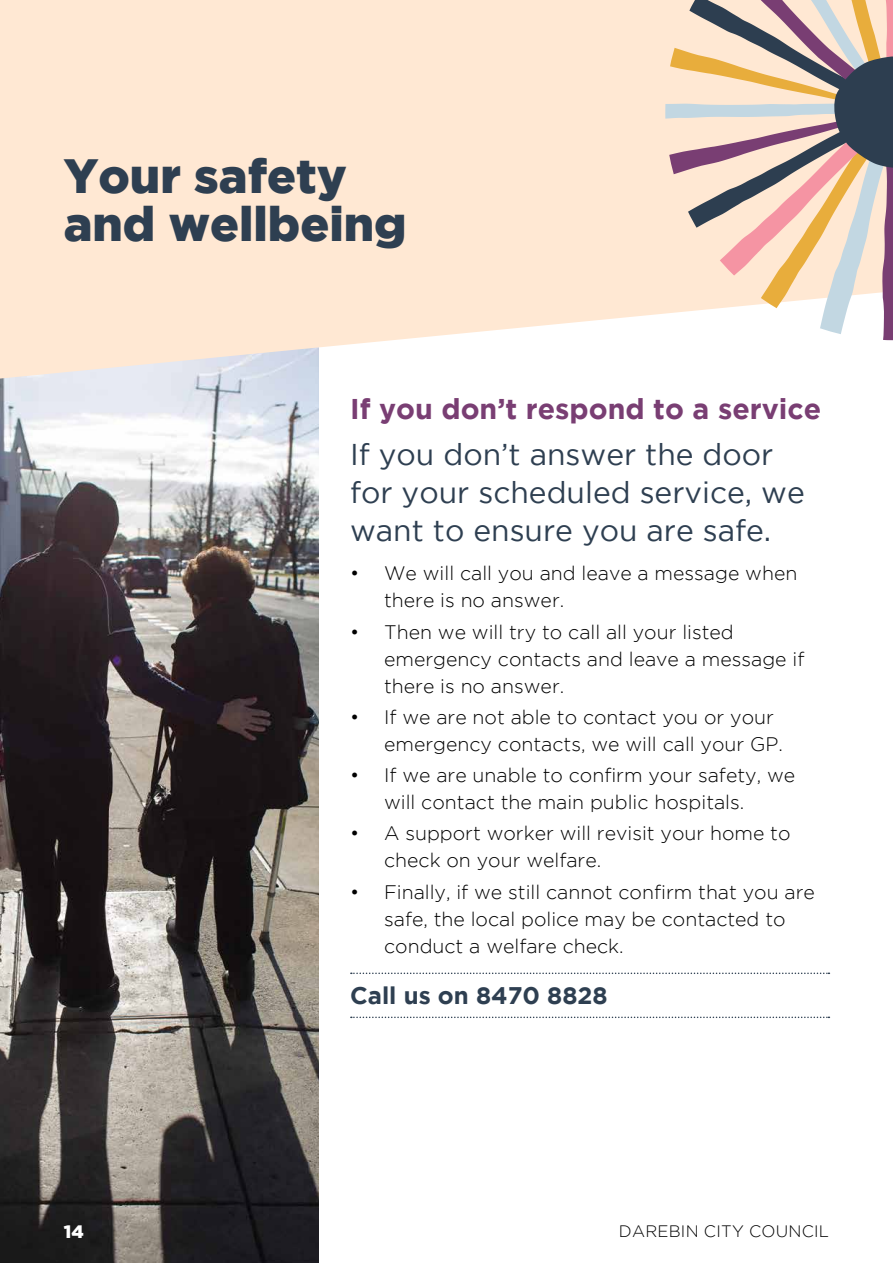
<style>
.page{position:relative;width:893px;height:1263px;background:#fff}
.page>*{position:absolute;margin:0;border:0;box-sizing:border-box;transform-origin:0 0}
.t1{font:900 48px/48px "Gotham";color:#2e3f51}
.t2{font:30px/37.5px "Gotham";color:#2e3f51}
.t3{font:700 28.5px "Gotham";color:#793e73}
.t4{font:700 24px "Gotham";color:#2e3f51}
.t5{font:300 19.5px/27px "Gotham";color:#000}
.t6{font:900 18px "Gotham";color:#fff}
.t7{font:300 16.5px "Gotham";letter-spacing:.015em;color:#000}
</style>
<div class="page">
<svg style="left:351px;top:972px;width:478px;height:2px"></svg>
<svg style="left:351px;top:1016px;width:478px;height:2px"></svg>
<img style="left:0;top:379px;width:319px;height:884px">
<svg style="left:0;top:0;width:893px;height:379px;background:#feead7"></svg>
<svg style="left:665px;top:0;width:228px;height:340px;background:#d8c5b8"></svg>
<h1 class="t1" style="left:64px;top:151px;width:344px">Your safety and wellbeing</h1>
<h3 class="t3" style="left:350px;top:393px;width:473px">If you don’t respond to a service</h3>
<h2 class="t2" style="left:350px;top:436px;width:456px">If you don’t answer the door for your scheduled service, we want to ensure you are safe.</h2>
<p class="t5" style="left:384px;top:560px;width:415px;text-indent:-34px">• We will call you and leave a message when there is no answer.</p>
<p class="t5" style="left:384px;top:618px;width:422px;text-indent:-34px">• Then we will try to call all your listed emergency contacts and leave a message if there is no answer.</p>
<p class="t5" style="left:384px;top:703px;width:400px;text-indent:-34px">• If we are not able to contact you or your emergency contacts, we will call your GP.</p>
<p class="t5" style="left:384px;top:761px;width:413px;text-indent:-34px">• If we are unable to confirm your safety, we will contact the main public hospitals.</p>
<p class="t5" style="left:384px;top:820px;width:408px;text-indent:-34px">• A support worker will revisit your home to check on your welfare.</p>
<p class="t5" style="left:384px;top:878px;width:432px;text-indent:-34px">• Finally, if we still cannot confirm that you are safe, the local police may be contacted to conduct a welfare check.</p>
<p class="t4" style="left:350px;top:981px;width:259px">Call us on 8470 8828</p>
<p class="t6" style="left:64px;top:1221px;width:21px">14</p>
<p class="t7" style="left:619px;top:1222px;width:212px">DAREBIN CITY COUNCIL</p>
</div>
